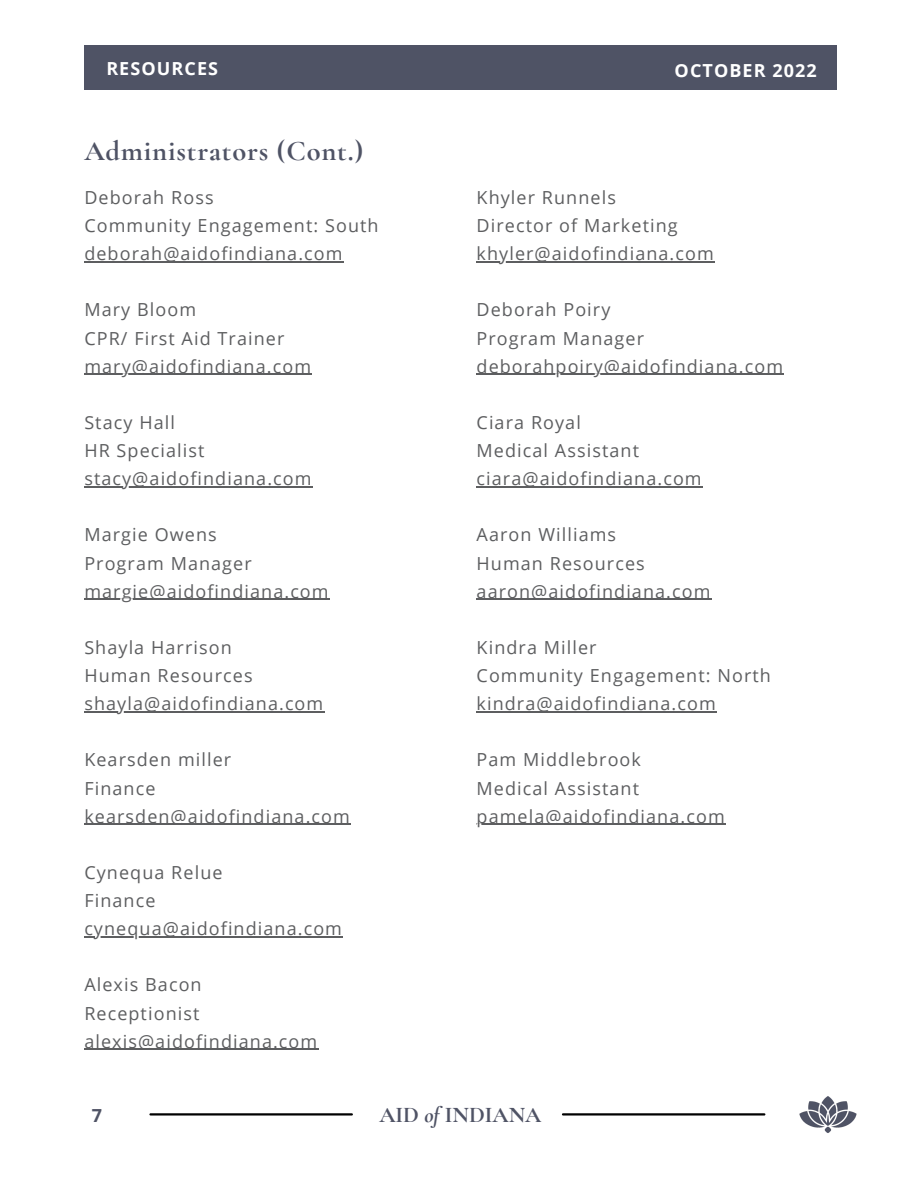
<style>
.page{position:relative;width:918px;height:1188px;background:#fff}
.page>*{position:absolute;margin:0;border:0;box-sizing:border-box;transform-origin:0 0}
.t1{font:700 28.5px "Cormorant Garamond";letter-spacing:.03em;color:#4f5365}
.t2{font:700 22.5px "Cormorant Garamond";color:#4f5365}
.t3{font:18px/28.2px "Open Sans";letter-spacing:.06em;color:#5d5e60}
.t4{font:700 18px "Open Sans";letter-spacing:.06em;color:#fff}
.t5{font:700 18px "Open Sans";color:#4f5365}
.s1{font-style:italic}
</style>
<div class="page">
<hr style="left:150px;top:1113px;width:202px;height:3px;background:#000">
<hr style="left:563px;top:1113px;width:201px;height:3px;background:#000">
<img style="left:799px;top:1096px;width:58px;height:37px">
<hr style="left:84px;top:261px;width:260px;height:1px;background:#5d5e60">
<hr style="left:84px;top:374px;width:228px;height:1px;background:#5d5e60">
<hr style="left:84px;top:486px;width:229px;height:1px;background:#5d5e60">
<hr style="left:84px;top:599px;width:246px;height:1px;background:#5d5e60">
<hr style="left:84px;top:711px;width:240px;height:1px;background:#5d5e60">
<hr style="left:84px;top:824px;width:267px;height:1px;background:#5d5e60">
<hr style="left:84px;top:936px;width:259px;height:1px;background:#5d5e60">
<hr style="left:84px;top:1049px;width:234px;height:1px;background:#5d5e60">
<hr style="left:477px;top:261px;width:238px;height:1px;background:#5d5e60">
<hr style="left:477px;top:374px;width:307px;height:1px;background:#5d5e60">
<hr style="left:477px;top:486px;width:226px;height:1px;background:#5d5e60">
<hr style="left:477px;top:599px;width:235px;height:1px;background:#5d5e60">
<hr style="left:477px;top:711px;width:240px;height:1px;background:#5d5e60">
<hr style="left:477px;top:824px;width:249px;height:1px;background:#5d5e60">
<div style="left:84px;top:45px;width:753px;height:45px;background:#4f5365"></div>
<p class="t4" style="left:106px;top:56px;width:113px">RESOURCES</p>
<p class="t4" style="left:675px;top:57px;width:144px">OCTOBER 2022</p>
<h1 class="t1" style="left:84px;top:134px;width:280px">Administrators (Cont.)</h1>
<p class="t3" style="left:84px;top:183px;width:296px">Deborah Ross<br>Community Engagement: South deborah@aidofindiana.com</p>
<p class="t3" style="left:84px;top:295px;width:228px">Mary Bloom<br>CPR/ First Aid Trainer mary@aidofindiana.com</p>
<p class="t3" style="left:84px;top:408px;width:229px">Stacy Hall<br>HR Specialist stacy@aidofindiana.com</p>
<p class="t3" style="left:84px;top:520px;width:246px">Margie Owens<br>Program Manager margie@aidofindiana.com</p>
<p class="t3" style="left:84px;top:633px;width:241px">Shayla Harrison<br>Human Resources shayla@aidofindiana.com</p>
<p class="t3" style="left:84px;top:745px;width:267px">Kearsden miller<br>Finance kearsden@aidofindiana.com</p>
<p class="t3" style="left:84px;top:858px;width:259px">Cynequa Relue<br>Finance cynequa@aidofindiana.com</p>
<p class="t3" style="left:84px;top:970px;width:234px">Alexis Bacon<br>Receptionist alexis@aidofindiana.com</p>
<p class="t3" style="left:477px;top:183px;width:239px">Khyler Runnels<br>Director of Marketing khyler@aidofindiana.com</p>
<p class="t3" style="left:477px;top:295px;width:308px">Deborah Poiry<br>Program Manager deborahpoiry@aidofindiana.com</p>
<p class="t3" style="left:477px;top:408px;width:227px">Ciara Royal<br>Medical Assistant ciara@aidofindiana.com</p>
<p class="t3" style="left:477px;top:520px;width:235px">Aaron Williams<br>Human Resources aaron@aidofindiana.com</p>
<p class="t3" style="left:477px;top:633px;width:296px">Kindra Miller<br>Community Engagement: North kindra@aidofindiana.com</p>
<p class="t3" style="left:477px;top:745px;width:250px">Pam Middlebrook<br>Medical Assistant pamela@aidofindiana.com</p>
<p class="t5" style="left:92px;top:1103px;width:12px">7</p>
<p class="t2" style="left:379px;top:1101px;width:163px">AID <span class="s1">of</span> INDIANA</p>
</div>
